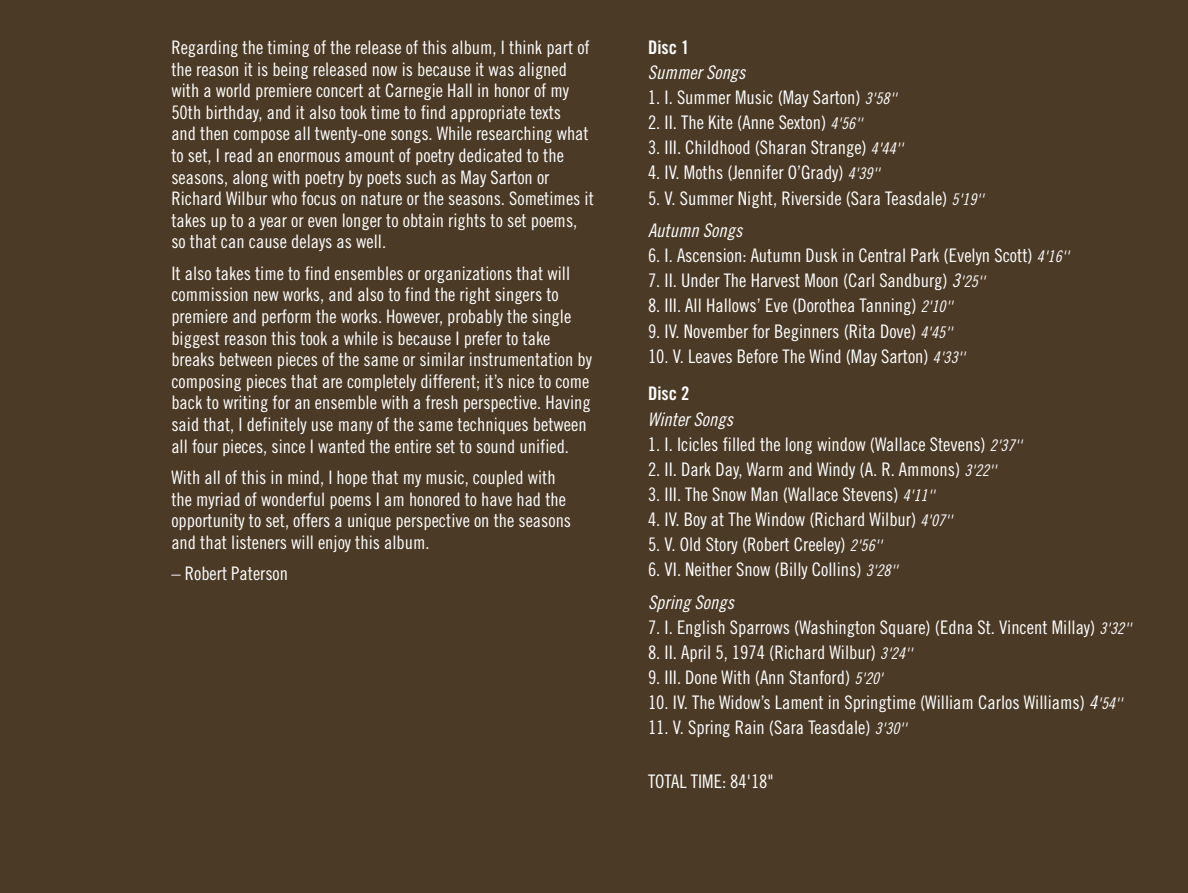
<style>
.page{position:relative;width:1188px;height:893px;background:#4b3a25}
.page>*{position:absolute;margin:0;border:0;box-sizing:border-box;transform-origin:0 0}
.t1{font:18.75px "Trade Gothic Cond Eighteen";color:#fff}
.t2{font:18.75px "Trade Gothic Cond Eighteen Obl";color:#fff}
.t3{font:18.75px "Trade Gothic Bold Cond Twenty";color:#fff}
.t4{font:18.6px/21.6px "Trade Gothic Cond Eighteen";color:#fff}
.s1{font-family:"Trade Gothic Cond Eighteen Obl";font-size:16.05px}
.s2{font-family:"Trade Gothic Cond Eighteen Obl"}
</style>
<div class="page">
<p class="t4" style="left:171px;top:38px;width:424px">Regarding the timing of the release of this album, I think part of the reason it is being released now is because it was aligned with a world premiere concert at Carnegie Hall in honor of my 50th birthday, and it also took time to find appropriate texts<br>and then compose all twenty-one songs. While researching what to set, I read an enormous amount of poetry dedicated to the seasons, along with poetry by poets such as May Sarton or Richard Wilbur who focus on nature or the seasons. Sometimes it takes up to a year or even longer to obtain rights to set poems, so that can cause delays as well.</p>
<p class="t4" style="left:171px;top:264px;width:422px">It also takes time to find ensembles or organizations that will commission new works, and also to find the right singers to premiere and perform the works. However, probably the single biggest reason this took a while is because I prefer to take breaks between pieces of the same or similar instrumentation by composing pieces that are completely different; it’s nice to come back to writing for an ensemble with a fresh perspective. Having said that, I definitely use many of the same techniques between all four pieces, since I wanted the entire set to sound unified.</p>
<p class="t4" style="left:171px;top:468px;width:401px">With all of this in mind, I hope that my music, coupled with the myriad of wonderful poems I am honored to have had the opportunity to set, offers a unique perspective on the seasons and that listeners will enjoy this album.</p>
<p class="t4" style="left:171px;top:564px;width:118px">– Robert Paterson</p>
<p class="t3" style="left:648px;top:40px;width:43px">Disc 1</p>
<p class="t2" style="left:648px;top:66px;width:99px">Summer Songs</p>
<p class="t1" style="left:648px;top:91px;width:250px">1. I. Summer Music (May Sarton) <span class="s1">3'58''</span></p>
<p class="t1" style="left:648px;top:116px;width:216px">2. II. The Kite (Anne Sexton) <span class="s1">4'56''</span></p>
<p class="t1" style="left:648px;top:141px;width:256px">3. III. Childhood (Sharan Strange) <span class="s1">4'44''</span></p>
<p class="t1" style="left:648px;top:166px;width:233px">4. IV. Moths (Jennifer O’Grady) <span class="s1">4'39''</span></p>
<p class="t1" style="left:648px;top:191px;width:337px">5. V. Summer Night, Riverside (Sara Teasdale) <span class="s1">5'19''</span></p>
<p class="t2" style="left:648px;top:223px;width:96px">Autumn Songs</p>
<p class="t1" style="left:648px;top:249px;width:422px">6. I. Ascension: Autumn Dusk in Central Park (Evelyn Scott) <span class="s1">4'16''</span></p>
<p class="t1" style="left:648px;top:274px;width:339px">7. II. Under The Harvest Moon (Carl Sandburg) <span class="s2">3</span><span class="s1">'25''</span></p>
<p class="t1" style="left:648px;top:299px;width:306px">8. III. All Hallows’ Eve (Dorothea Tanning) <span class="s1">2'10''</span></p>
<p class="t1" style="left:648px;top:324px;width:306px">9. IV. November for Beginners (Rita Dove) <span class="s1">4'45''</span></p>
<p class="t1" style="left:648px;top:349px;width:318px">10. V. Leaves Before The Wind (May Sarton) <span class="s1">4'33''</span></p>
<p class="t3" style="left:648px;top:387px;width:43px">Disc 2</p>
<p class="t2" style="left:648px;top:412px;width:87px">Winter Songs</p>
<p class="t1" style="left:648px;top:437px;width:375px">1. I. Icicles filled the long window (Wallace Stevens) <span class="s1">2'37''</span></p>
<p class="t1" style="left:648px;top:462px;width:350px">2. II. Dark Day, Warm and Windy (A. R. Ammons) <span class="s1">3'22''</span></p>
<p class="t1" style="left:648px;top:487px;width:288px">3. III. The Snow Man (Wallace Stevens) <span class="s1">4'11''</span></p>
<p class="t1" style="left:648px;top:512px;width:306px">4. IV. Boy at The Window (Richard Wilbur) <span class="s1">4'07''</span></p>
<p class="t1" style="left:648px;top:537px;width:235px">5. V. Old Story (Robert Creeley) <span class="s1">2'56''</span></p>
<p class="t1" style="left:648px;top:562px;width:251px">6. VI. Neither Snow (Billy Collins) <span class="s1">3'28''</span></p>
<p class="t2" style="left:648px;top:595px;width:88px">Spring Songs</p>
<p class="t1" style="left:648px;top:620px;width:485px">7. I. English Sparrows (Washington Square) (Edna St. Vincent Millay) <span class="s1">3'32''</span></p>
<p class="t1" style="left:648px;top:645px;width:266px">8. II. April 5, 1974 (Richard Wilbur) <span class="s1">3'24''</span></p>
<p class="t1" style="left:648px;top:670px;width:236px">9. III. Done With (Ann Stanford) <span class="s1">5'20'</span></p>
<p class="t1" style="left:648px;top:695px;width:476px">10. IV. The Widow’s Lament in Springtime (William Carlos Williams) <span class="s2">4</span><span class="s1">'54''</span></p>
<p class="t1" style="left:648px;top:720px;width:260px">11. V. Spring Rain (Sara Teasdale) <span class="s1">3'30''</span></p>
<p class="t1" style="left:648px;top:774px;width:127px">TOTAL TIME: 84'18"</p>
</div>
